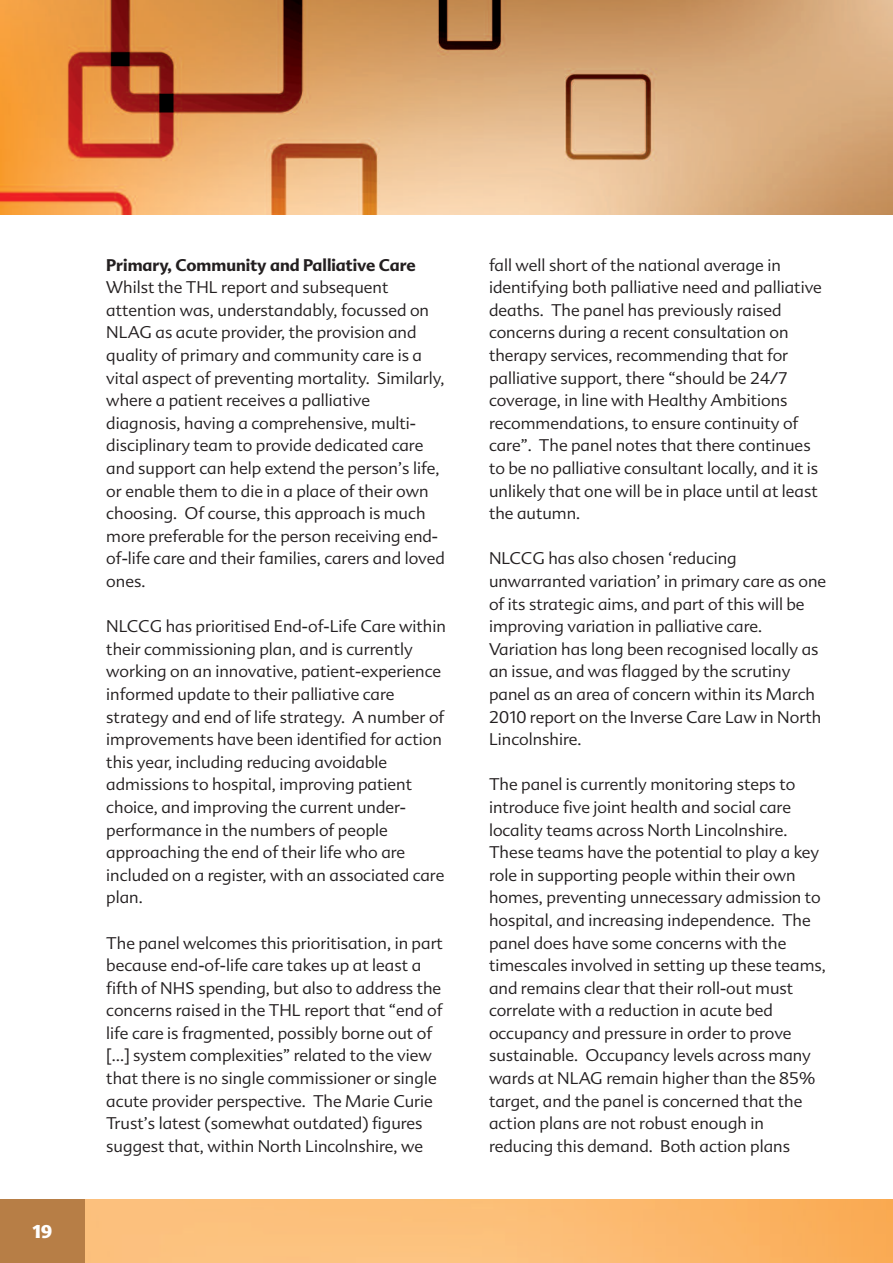
<style>
.page{position:relative;width:893px;height:1263px;background:#fff}
.page>*{position:absolute;margin:0;border:0;box-sizing:border-box;transform-origin:0 0}
.t1{font:900 18px "Advert";color:#fff}
.t2{font:300 16.5px/22.6px "Advert";color:#231f20}
.t3{font:700 16.5px "Advert";color:#231f20}
</style>
<div class="page">
<img style="left:0;top:0;width:893px;height:215px">
<img style="left:85px;top:1199px;width:808px;height:64px">
<div style="left:0;top:1199px;width:85px;height:64px;background:#b77e46"></div>
<p class="t1" style="left:33px;top:1225px;width:21px">19</p>
<p class="t3" style="left:106px;top:259px;width:311px">Primary, Community and Palliative Care</p>
<p class="t2" style="left:106px;top:278px;width:340px">Whilst the THL report and subsequent attention was, understandably, focussed on NLAG as acute provider, the provision and quality of primary and community care is a vital aspect of preventing mortality. Similarly, where a patient receives a palliative diagnosis, having a comprehensive, multi&shy;disciplinary team to provide dedicated care and support can help extend the person’s life, or enable them to die in a place of their own choosing. Of course, this approach is much more preferable for the person receiving end&shy;of-life care and their families, carers and loved ones.</p>
<p class="t2" style="left:106px;top:617px;width:341px">NLCCG has prioritised End-of-Life Care within their commissioning plan, and is currently working on an innovative, patient-experience informed update to their palliative care strategy and end of life strategy. A number of improvements have been identified for action this year, including reducing avoidable admissions to hospital, improving patient choice, and improving the current under&shy;performance in the numbers of people approaching the end of their life who are included on a register, with an associated care plan.</p>
<p class="t2" style="left:106px;top:933px;width:338px">The panel welcomes this prioritisation, in part because end-of-life care takes up at least a fifth of NHS spending, but also to address the concerns raised in the THL report that “end of life care is fragmented, possibly borne out of […] system complexities” related to the view that there is no single commissioner or single acute provider perspective. The Marie Curie Trust’s latest (somewhat outdated) figures suggest that, within North Lincolnshire, we</p>
<p class="t2" style="left:489px;top:255px;width:334px">fall well short of the national average in identifying both palliative need and palliative deaths. The panel has previously raised concerns during a recent consultation on therapy services, recommending that for palliative support, there “should be 24/7 coverage, in line with Healthy Ambitions recommendations, to ensure continuity of care”. The panel notes that there continues to be no palliative consultant locally, and it is unlikely that one will be in place until at least the autumn.</p>
<p class="t2" style="left:489px;top:549px;width:339px">NLCCG has also chosen ‘reducing unwarranted variation’ in primary care as one of its strategic aims, and part of this will be improving variation in palliative care.<br>Variation has long been recognised locally as an issue, and was flagged by the scrutiny panel as an area of concern within its March 2010 report on the Inverse Care Law in North Lincolnshire.</p>
<p class="t2" style="left:489px;top:775px;width:339px">The panel is currently monitoring steps to introduce five joint health and social care locality teams across North Lincolnshire.<br>These teams have the potential to play a key role in supporting people within their own homes, preventing unnecessary admission to hospital, and increasing independence. The panel does have some concerns with the timescales involved in setting up these teams, and remains clear that their roll-out must correlate with a reduction in acute bed occupancy and pressure in order to prove sustainable. Occupancy levels across many wards at NLAG remain higher than the 85% target, and the panel is concerned that the action plans are not robust enough in reducing this demand. Both action plans</p>
</div>
